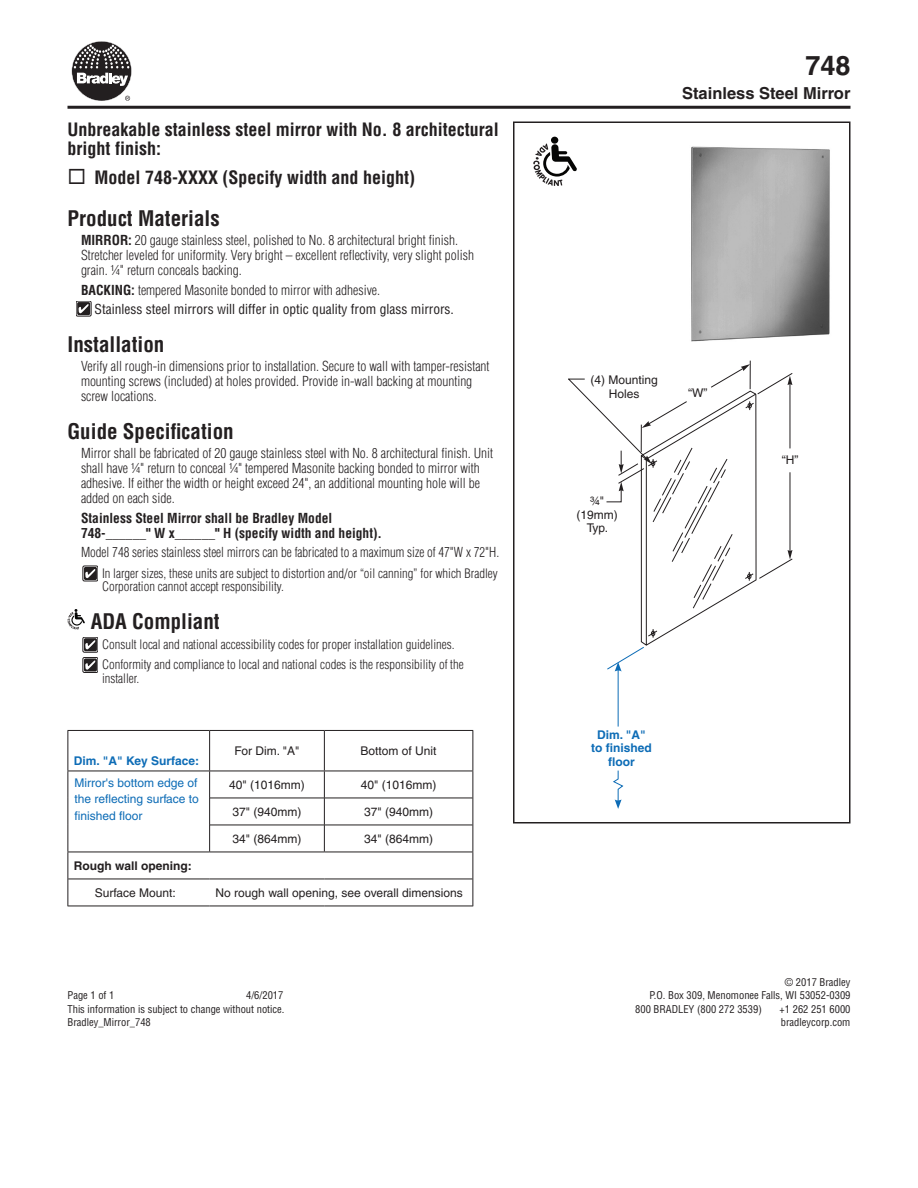
<style>
.page{position:relative;width:918px;height:1188px;background:#fff}
.page>*{position:absolute;margin:0;border:0;box-sizing:border-box;transform-origin:0 0}
.t1{font:700 27px "Helvetica";color:#231f20}
.t2{font:700 condensed 21px "Helvetica";color:#231f20}
.t3{font:700 condensed 18px/19.5px "Helvetica";color:#231f20}
.t4{font:700 16.5px "Helvetica";color:#231f20}
.t5{font:300 condensed 13.5px/15px "Helvetica";color:#231f20}
.t6{font:condensed 13.5px/19.5px "Helvetica";color:#231f20}
.t7{font:700 condensed 13.5px/15px "Helvetica";color:#231f20}
.t8{font:300 condensed 13.5px "Helvetica";color:#231f20;scale:.95 1}
.t9{font:300 condensed 12.75px/13.5px "Helvetica";color:#231f20}
.t10{font:12px/13.5px "Helvetica";color:#231f20;text-align:center}
.t11{font:12px/16.5px "Helvetica";color:#0d6cb6;text-align:justify}
.t12{font:700 12px/13.5px "Helvetica";color:#0d6cb6;text-align:center}
.t13{font:700 12px "Helvetica";color:#231f20}
.t14{font:condensed 10.5px/13.5px "Helvetica";color:#231f20}
.s1{font-weight:700}
.s2{font-weight:300}
</style>
<div class="page">
<hr style="left:68px;top:106px;width:782px;height:3px;background:#231f20">
<svg style="left:72px;top:41px;width:60px;height:60px"></svg>
<img style="left:691px;top:146px;width:139px;height:196px">
<div style="left:513px;top:122px;width:337px;height:702px;border:2px solid #231f20"></div>
<div style="left:84px;top:567px;width:13px;height:13px;background:#231f20;border-radius:2px"></div>
<svg style="left:85px;top:569px;width:10px;height:9px"></svg>
<div style="left:83px;top:566px;width:15px;height:15px;border:1px solid #231f20;border-radius:2px"></div>
<svg style="left:68px;top:609px;width:17px;height:20px"></svg>
<div style="left:84px;top:638px;width:13px;height:13px;background:#231f20;border-radius:2px"></div>
<svg style="left:85px;top:640px;width:10px;height:9px"></svg>
<div style="left:83px;top:637px;width:15px;height:15px;border:1px solid #231f20;border-radius:2px"></div>
<div style="left:84px;top:658px;width:13px;height:13px;background:#231f20;border-radius:2px"></div>
<svg style="left:85px;top:660px;width:10px;height:10px"></svg>
<div style="left:83px;top:657px;width:15px;height:16px;border:1px solid #231f20;border-radius:2px"></div>
<div style="left:551px;top:137px;width:7px;height:7px;background:#050504;border-radius:50%"></div>
<svg style="left:533px;top:143px;width:44px;height:43px"></svg>
<svg style="left:77px;top:302px;width:13px;height:13px"></svg>
<svg style="left:79px;top:304px;width:10px;height:9px"></svg>
<div style="left:76px;top:301px;width:15px;height:15px;border:1px solid #231f20;border-radius:2px"></div>
<hr style="left:68px;top:730px;width:142px;height:1px;background:#231f20">
<hr style="left:68px;top:731px;width:1px;height:40px;background:#231f20">
<hr style="left:210px;top:730px;width:114px;height:1px;background:#231f20">
<hr style="left:209px;top:731px;width:1px;height:40px;background:#231f20">
<hr style="left:324px;top:730px;width:149px;height:1px;background:#231f20">
<hr style="left:324px;top:731px;width:1px;height:40px;background:#231f20">
<hr style="left:472px;top:731px;width:1px;height:40px;background:#231f20">
<hr style="left:68px;top:771px;width:142px;height:1px;background:#231f20">
<hr style="left:210px;top:771px;width:114px;height:1px;background:#231f20">
<hr style="left:324px;top:771px;width:149px;height:1px;background:#231f20">
<svg style="left:209px;top:771px;width:1px;height:81px"></svg>
<svg style="left:324px;top:771px;width:1px;height:81px"></svg>
<hr style="left:68px;top:852px;width:142px;height:1px;background:#231f20">
<hr style="left:210px;top:852px;width:114px;height:1px;background:#231f20">
<hr style="left:324px;top:852px;width:149px;height:1px;background:#231f20">
<svg style="left:68px;top:771px;width:1px;height:135px"></svg>
<svg style="left:472px;top:771px;width:1px;height:135px"></svg>
<hr style="left:68px;top:879px;width:142px;height:1px;background:#231f20">
<hr style="left:68px;top:906px;width:142px;height:1px;background:#231f20">
<hr style="left:210px;top:879px;width:114px;height:1px;background:#231f20">
<hr style="left:324px;top:879px;width:148px;height:1px;background:#231f20">
<hr style="left:210px;top:906px;width:114px;height:1px;background:#231f20">
<hr style="left:324px;top:906px;width:149px;height:1px;background:#231f20">
<hr style="left:210px;top:798px;width:114px;height:1px;background:#231f20">
<hr style="left:210px;top:825px;width:114px;height:1px;background:#231f20">
<hr style="left:324px;top:798px;width:148px;height:1px;background:#231f20">
<hr style="left:324px;top:825px;width:148px;height:1px;background:#231f20">
<hr style="left:618px;top:669px;width:1px;height:58px;background:#0d6cb6">
<svg style="left:613px;top:770px;width:11px;height:39px"></svg>
<svg style="left:568px;top:361px;width:225px;height:311px"></svg>
<h3 class="t3" style="left:68px;top:119px;width:433px">Unbreakable stainless steel mirror with No. 8 architectural bright finish:</h3>
<h3 class="t3" style="left:68px;top:167px;width:349px">◻ Model 748-XXXX (Specify width and height)</h3>
<h2 class="t2" style="left:68px;top:205px;width:154px">Product Materials</h2>
<p class="t5" style="left:81px;top:233px;width:395px"><span class="s1">MIRROR:</span> 20 gauge stainless steel, polished to No. 8 architectural bright finish.<br>Stretcher leveled for uniformity. Very bright – excellent reflectivity, very slight polish grain. ¼" return conceals backing.</p>
<p class="t6" style="left:94px;top:280px;width:361px;text-indent:-14px"><span class="s1">BACKING:</span> <span class="s2">tempered Masonite bonded to mirror with adhesive.<br></span>Stainless steel mirrors will differ in optic quality from glass mirrors.</p>
<h2 class="t2" style="left:68px;top:331px;width:98px">Installation</h2>
<p class="t5" style="left:81px;top:359px;width:410px">Verify all rough-in dimensions prior to installation. Secure to wall with tamper-resistant mounting screws (included) at holes provided. Provide in-wall backing at mounting screw locations.</p>
<h2 class="t2" style="left:68px;top:418px;width:168px">Guide Specification</h2>
<p class="t5" style="left:81px;top:446px;width:414px">Mirror shall be fabricated of 20 gauge stainless steel with No. 8 architectural finish. Unit shall have ¼" return to conceal ¼" tempered Masonite backing bonded to mirror with adhesive. If either the width or height exceed 24", an additional mounting hole will be added on each side.</p>
<p class="t7" style="left:81px;top:510px;width:303px">Stainless Steel Mirror shall be Bradley Model<br>748-______" W x______" H (specify width and height).</p>
<p class="t8" style="left:81px;top:544px;width:442px">Model 748 series stainless steel mirrors can be fabricated to a maximum size of 47"W x 72"H.</p>
<p class="t9" style="left:102px;top:566px;width:397px">In larger sizes, these units are subject to distortion and/or “oil canning” for which Bradley<br>Corporation cannot accept responsibility.</p>
<h2 class="t2" style="left:91px;top:608px;width:130px">ADA Compliant</h2>
<p class="t9" style="left:102px;top:634px;width:363px;line-height:20.2px">Consult local and national accessibility codes for proper installation guidelines.<br>Conformity and compliance to local and national codes is the responsibility of the</p>
<p class="t9" style="left:102px;top:671px;width:39px">installer.</p>
<p class="t12" style="left:74px;top:754px;width:127px">Dim. "A" Key Surface:</p>
<p class="t10" style="left:235px;top:744px;width:66px">For Dim. "A"</p>
<p class="t10" style="left:361px;top:744px;width:78px">Bottom of Unit</p>
<p class="t11" style="left:75px;top:775px;width:126px">Mirror's bottom edge of the reflecting surface to finished floor</p>
<p class="t10" style="left:229px;top:778px;width:77px">40" (1016mm)</p>
<p class="t10" style="left:361px;top:778px;width:77px">40" (1016mm)</p>
<p class="t10" style="left:233px;top:805px;width:70px">37" (940mm)</p>
<p class="t10" style="left:364px;top:805px;width:70px">37" (940mm)</p>
<p class="t10" style="left:233px;top:832px;width:70px">34" (864mm)</p>
<p class="t10" style="left:364px;top:832px;width:70px">34" (864mm)</p>
<p class="t13" style="left:74px;top:859px;width:120px">Rough wall opening:</p>
<p class="t10" style="left:95px;top:886px;width:83px">Surface Mount:</p>
<p class="t10" style="left:216px;top:886px;width:249px">No rough wall opening, see overall dimensions</p>
<p class="t14" style="left:68px;top:988px;width:48px">Page 1 of 1</p>
<p class="t14" style="left:68px;top:988px;width:218px;text-align:justify;text-indent:179px">4/6/2017<br>This information is subject to change without notice.<br>Bradley_Mirror_748</p>
<h1 class="t1" style="left:805px;top:49px;width:47px">748</h1>
<p class="t4" style="left:682px;top:83px;width:170px">Stainless Steel Mirror</p>
<p class="t10" style="left:590px;top:373px;width:69px">(4) Mounting<br>Holes</p>
<p class="t10" style="left:688px;top:386px;width:21px">“W”</p>
<p class="t10" style="left:576px;top:494px;width:43px">¾" (19mm)<br>Typ.</p>
<p class="t10" style="left:782px;top:453px;width:18px">“H”</p>
<p class="t12" style="left:591px;top:727px;width:62px">Dim. "A" to finished floor</p>
<p class="t14" style="left:785px;top:975px;width:67px">© 2017 Bradley</p>
<p class="t14" style="left:649px;top:988px;width:203px">P.O. Box 309, Menomonee Falls, WI 53052-0309</p>
<p class="t14" style="left:635px;top:1002px;width:128px">800 BRADLEY (800 272 3539)</p>
<p class="t14" style="left:780px;top:1002px;width:72px">+1 262 251 6000 bradleycorp.com</p>
</div>
